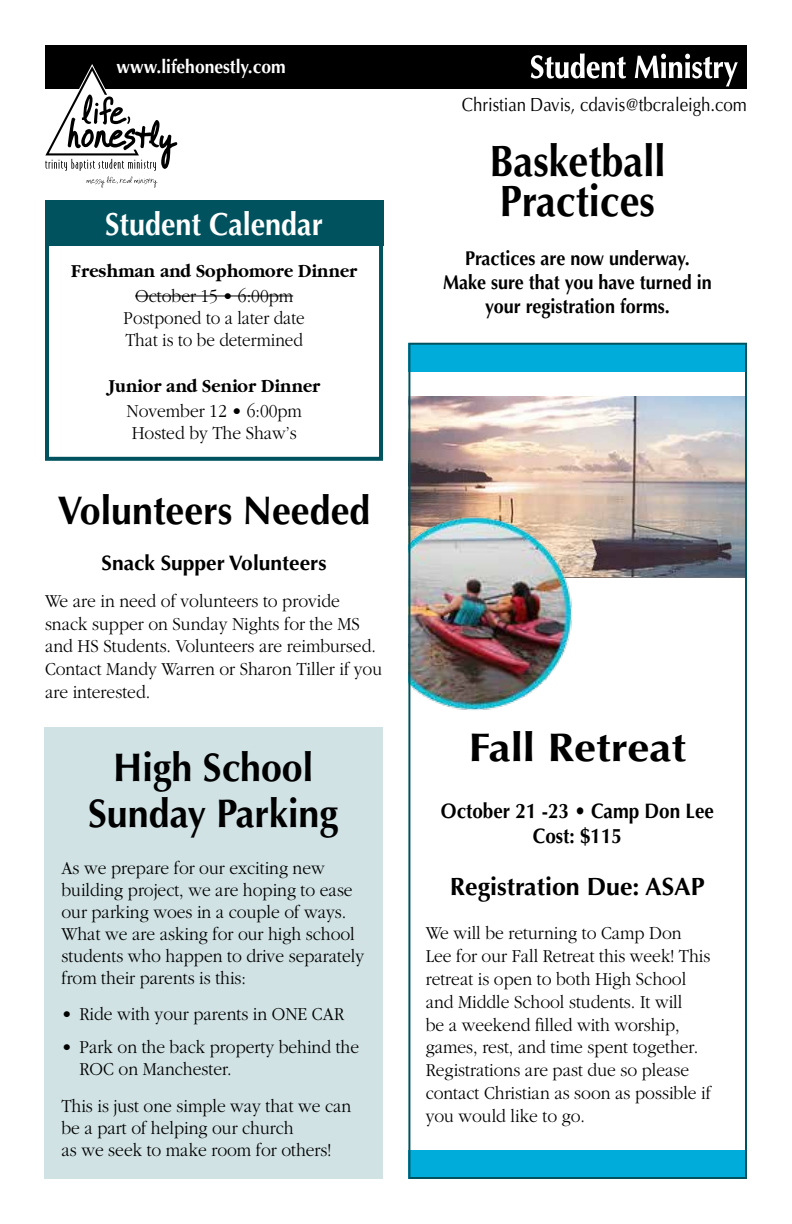
<style>
.page{position:relative;width:792px;height:1224px;background:#fff}
.page>*{position:absolute;margin:0;border:0;box-sizing:border-box;transform-origin:0 0}
.t1{font:700 44px/40px "Optima";color:#000;scale:.9 1}
.t2{font:700 40px/46px "Optima";color:#000;text-align:center;scale:.94 1}
.t3{font:700 40px "Optima";color:#000;scale:1.1 1}
.t4{font:700 32px "Optima";color:#fff;scale:.9 1}
.t5{font:700 25px "Optima";color:#000}
.t6{font:700 21px/25.2px "Optima";color:#000;text-align:center;scale:.9 1}
.t7{font:700 21px "Optima";color:#000}
.t8{font:700 20px/24px "Optima";color:#000;text-align:center;scale:.9 1}
.t9{font:300 19px/22.8px "Garamond";color:#000;scale:.92 1}
.t10{font:700 19px "Garamond";color:#000;scale:.92 1}
.t11{font:19px "Optima";letter-spacing:-.005em;color:#000;scale:.89 1}
.t12{font:700 19px "Optima";color:#fff;scale:.92 1}
</style>
<div class="page">
<div style="left:45px;top:45px;width:702px;height:43px;background:#000"></div>
<svg style="left:531px;top:53px;width:95px;height:26px"></svg>
<svg style="left:635px;top:54px;width:103px;height:33px"></svg>
<img style="left:411px;top:396px;width:333px;height:181px">
<div style="left:409px;top:343px;width:338px;height:29px;background:#00adda"></div>
<div style="left:409px;top:1150px;width:338px;height:29px;background:#00adda"></div>
<img style="left:411px;top:498px;width:168px;height:213px">
<svg style="left:45px;top:64px;width:132px;height:124px"></svg>
<div style="left:45px;top:200px;width:338px;height:46px;background:#00535e"></div>
<div style="left:45px;top:200px;width:338px;height:261px;border:4px solid #00535e"></div>
<hr style="left:135px;top:295px;width:158px;height:1px;background:#000">
<div style="left:408px;top:343px;width:339px;height:836px;border:2px solid #00535e"></div>
<div style="left:44px;top:727px;width:338px;height:452px;background:#d0e2e4"></div>
<p class="t12" style="left:117px;top:56px;width:185px">www.lifehonestly.com</p>
<h3 class="t4" style="left:105px;top:205px;width:243px">Student Calendar</h3>
<p class="t10" style="left:71px;top:261px;width:312px">Freshman and Sophomore Dinner</p>
<p class="t9" style="left:124px;top:285px;width:199px;line-height:22px;text-align:center">October 15 • 6:00pm<br>Postponed to a later date<br>That is to be determined</p>
<p class="t10" style="left:108px;top:376px;width:232px">Junior and Senior Dinner</p>
<p class="t9" style="left:126px;top:400px;width:192px;line-height:22px">November 12 • 6:00pm<br>Hosted by The Shaw’s</p>
<h2 class="t2" style="left:58px;top:488px;width:334px">Volunteers Needed</h2>
<p class="t7" style="left:102px;top:550px;width:227px">Snack Supper Volunteers</p>
<p class="t9" style="left:45px;top:590px;width:368px">We are in need of volunteers to provide snack supper on Sunday Nights for the MS and HS Students. Volunteers are reimbursed.<br>Contact Mandy Warren or Sharon Tiller if you are interested.</p>
<h2 class="t2" style="left:88px;top:745px;width:267px">High School<br>Sunday Parking</h2>
<p class="t9" style="left:61px;top:857px;width:331px;line-height:22px">As we prepare for our exciting new building project, we are hoping to ease our parking woes in a couple of ways.<br>What we are asking for our high school students who happen to drive separately from their parents is this:</p>
<p class="t9" style="left:61px;top:1003px;width:309px">• Ride with your parents in ONE CAR</p>
<p class="t9" style="left:79px;top:1036px;width:306px;line-height:22px;text-indent:-18px">• Park on the back property behind the<br>ROC on Manchester.</p>
<p class="t9" style="left:61px;top:1095px;width:317px;line-height:22px">This is just one simple way that we can be a part of helping our church<br>as we seek to make room for others!</p>
<p class="t11" style="left:462px;top:94px;width:322px">Christian Davis, cdavis@tbcraleigh.com</p>
<h1 class="t1" style="left:489px;top:142px;width:197px">Basketball<br>Practices</h1>
<p class="t8" style="left:443px;top:247px;width:300px">Practices are now underway.<br>Make sure that you have turned in your registration forms.</p>
<h2 class="t3" style="left:469px;top:724px;width:199px">Fall Retreat</h2>
<p class="t6" style="left:441px;top:799px;width:305px">October 21 -23 • Camp Don Lee<br>Cost: $115</p>
<h3 class="t5" style="left:450px;top:872px;width:256px">Registration Due: ASAP</h3>
<p class="t9" style="left:426px;top:922px;width:312px">We will be returning to Camp Don Lee for our Fall Retreat this week! This retreat is open to both High School and Middle School students. It will<br>be a weekend filled with worship, games, rest, and time spent together.<br>Registrations are past due so please contact Christian as soon as possible if you would like to go.</p>
</div>
